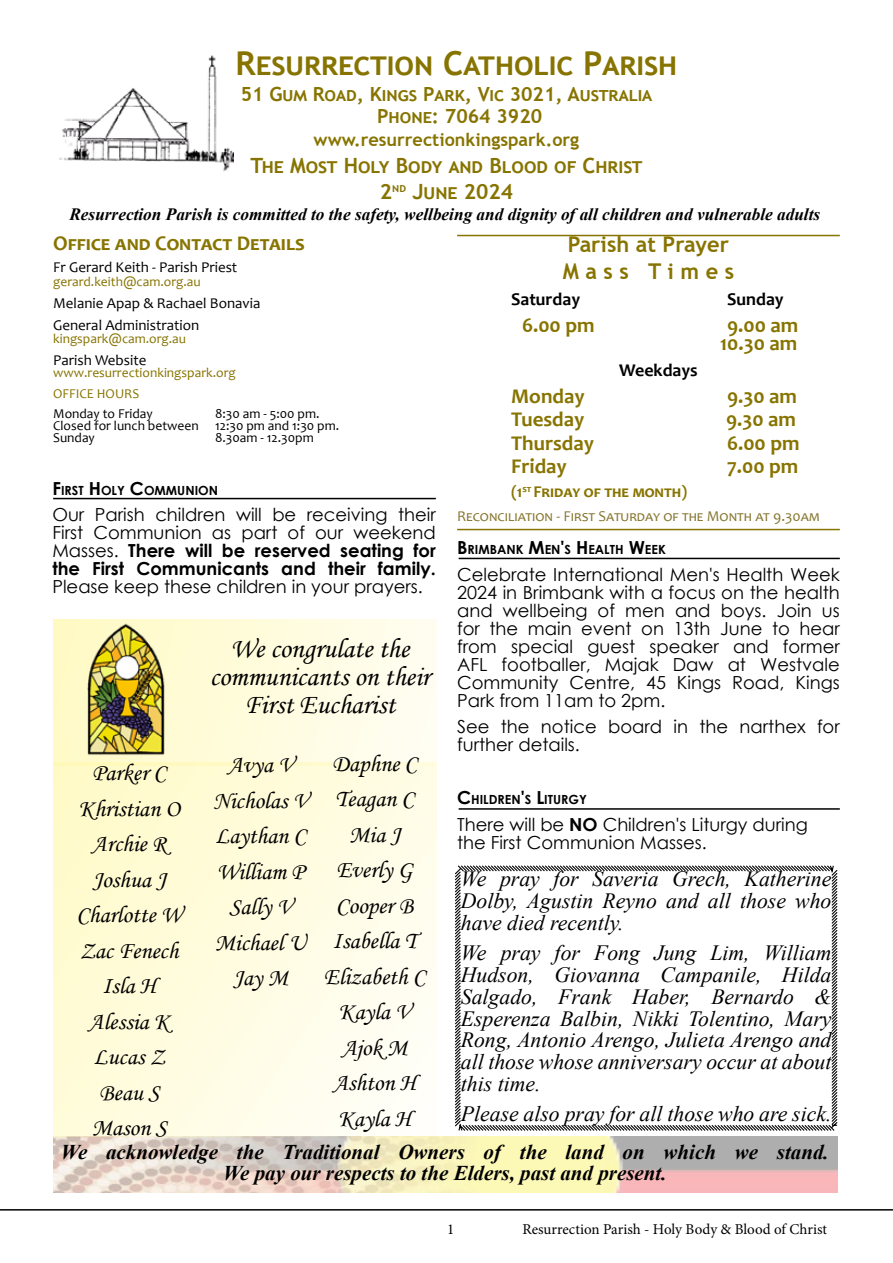
<style>
.page{position:relative;width:893px;height:1263px;background:#fff}
.page>*{position:absolute;margin:0;border:0;box-sizing:border-box;transform-origin:0 0}
.t1{font:700 33px "Trebuchet MS";color:#877400}
.t2{font:27.75px/27.8px "Monotype Corsiva";color:#000;text-align:center}
.t3{font:24px/35.5px "Monotype Corsiva";color:#000;text-align:center}
.t4{font:italic 21.75px/21.8px "Times New Roman";color:#000;text-align:justify}
.t5{font:700 21.75px/26.5px "Trebuchet MS";color:#877400}
.t6{font:italic 700 21px/21px "Times New Roman";color:#000;text-align:center}
.t7{font:700 21px/18px "Candara";color:#877400;text-align:center}
.t8{font:700 21px/26.5px "Trebuchet MS";color:#877400;text-align:center}
.t9{font:700 19.5px/22.4px "Trebuchet MS";color:#877400}
.t10{font:18px/18px "Century Gothic";color:#000;text-align:justify}
.t11{font:700 18px "Trebuchet MS";color:#877400}
.t12{font:700 18px "Candara";color:#000}
.t13{font:italic 700 17.25px "Times New Roman";color:#000}
.t14{font:700 16.5px "Candara";letter-spacing:.025em;color:#877400}
.t15{font:15px/22px "Candara";color:#000}
.t16{font:15px "Candara";color:#86762e}
.t17{font:15px "Minion Pro";color:#000}
.t18{font:13.5px/12px "Candara";color:#000}
.t19{font:13.5px/20.5px "Candara";color:#877400}
.t20{font:700 12.6px "Century Gothic";color:#000}
.s1{color:#86752d}
.s2{font-size:18px}
.s3{font-weight:700}
</style>
<div class="page">
<hr style="left:0;top:1209px;width:893px;height:1px;background:#000">
<img style="left:53px;top:1137px;width:785px;height:55px">
<img style="left:59px;top:55px;width:175px;height:116px">
<hr style="left:457px;top:529px;width:383px;height:1px;background:#877400">
<hr style="left:457px;top:235px;width:383px;height:1px;background:#877400">
<svg style="left:455px;top:865px;width:383px;height:266px"></svg>
<hr style="left:53px;top:498px;width:383px;height:1px;background:#000">
<hr style="left:459px;top:558px;width:381px;height:1px;background:#000">
<hr style="left:459px;top:808px;width:381px;height:2px;background:#000">
<div style="left:53px;top:763px;width:383px;height:374px;background:linear-gradient(to right,#fffbd0,#fffdf1)"></div>
<div style="left:53px;top:620px;width:383px;height:146px;background:linear-gradient(to right,#fff9b8,#fffef5)"></div>
<img style="left:76px;top:619px;width:98px;height:144px">
<h1 class="t1" style="left:236px;top:42px;width:443px">Resurrection Catholic Parish</h1>
<p class="t9" style="left:377px;top:83px;width:277px;text-indent:-136px">51 Gum Road, Kings Park, Vic 3021, Australia<br>Phone: 7064 3920</p>
<p class="t11" style="left:314px;top:128px;width:267px">www.resurrectionkingspark.org</p>
<p class="t8" style="left:250px;top:152px;width:391px">The Most Holy Body and Blood of Christ<br>2<sup>nd</sup> June 2024</p>
<p class="t13" style="left:69px;top:202px;width:752px">Resurrection Parish is committed to the safety, wellbeing and dignity of all children and vulnerable adults</p>
<p class="t7" style="left:53px;top:234px;width:253px">Office and Contact Details</p>
<p class="t15" style="left:53px;top:256px;width:186px">Fr Gerard Keith - Parish Priest</p>
<p class="t19" style="left:53px;top:271px;width:149px">gerard.keith@cam.org.au</p>
<p class="t15" style="left:53px;top:291px;width:209px">Melanie Apap &amp; Rachael Bonavia<br>General Administration</p>
<p class="t19" style="left:53px;top:328px;width:134px">kingspark@cam.org.au</p>
<p class="t15" style="left:53px;top:349px;width:95px">Parish Website</p>
<p class="t19" style="left:53px;top:362px;width:184px">www.resurrectionkingspark.org<br>OFFICE HOURS</p>
<p class="t18" style="left:53px;top:407px;width:101px">Monday to Friday</p>
<p class="t5" style="left:563px;top:231px;width:173px">Parish at Prayer<br>M a s s T i m e s</p>
<p class="t12" style="left:511px;top:288px;width:70px">Saturday</p>
<p class="t12" style="left:727px;top:288px;width:58px">Sunday</p>
<p class="t7" style="left:522px;top:316px;width:74px">6.00 pm</p>
<p class="t7" style="left:720px;top:316px;width:80px">9.00 am<br>10.30 am</p>
<p class="t12" style="left:619px;top:359px;width:80px">Weekdays</p>
<p class="t7" style="left:511px;top:387px;width:75px">Monday</p>
<p class="t7" style="left:727px;top:387px;width:71px">9.30 am</p>
<p class="t7" style="left:511px;top:410px;width:75px">Tuesday</p>
<p class="t7" style="left:726px;top:410px;width:71px">9.30 am</p>
<p class="t7" style="left:511px;top:434px;width:84px">Thursday</p>
<p class="t7" style="left:727px;top:434px;width:74px">6.00 pm</p>
<p class="t7" style="left:511px;top:457px;width:57px">Friday</p>
<p class="t7" style="left:727px;top:457px;width:73px">7.00 pm</p>
<p class="t14" style="left:511px;top:481px;width:178px">(1<sup>st</sup> Friday of the month)</p>
<p class="t16" style="left:457px;top:506px;width:364px">Reconciliation - First Saturday of the Month at <span class="s1">9.30am</span></p>
<p class="t18" style="left:53px;top:407px;width:288px;text-indent:162px">8:30 am - 5:00 pm.<br>Closed for lunch between 12:30 pm and 1:30 pm.<br>Sunday</p>
<p class="t18" style="left:215px;top:431px;width:100px">8.30am - 12.30pm</p>
<p class="t20" style="left:52px;top:480px;width:167px"><span class="s2">F</span>IRST <span class="s2">H</span>OLY <span class="s2">C</span>OMMUNION</p>
<p class="t10" style="left:52px;top:505px;width:385px">Our Parish children will be receiving their First Communion as part of our weekend Masses. <span class="s3">There will be reserved seating for the First Communicants and their family.</span></p>
<p class="t10" style="left:52px;top:577px;width:372px">Please keep these children in your prayers.</p>
<p class="t20" style="left:457px;top:540px;width:210px"><span class="s2">B</span>RIMBANK <span class="s2">M</span>EN<span class="s2">'</span>S <span class="s2">H</span>EALTH <span class="s2">W</span>EEK</p>
<p class="t10" style="left:457px;top:565px;width:384px">Celebrate International Men's Health Week 2024 in Brimbank with a focus on the health and wellbeing of men and boys. Join us for the main event on 13th June to hear from special guest speaker and former AFL footballer, Majak Daw at Westvale Community Centre, 45 Kings Road, Kings Park from 11am to 2pm.</p>
<p class="t10" style="left:457px;top:717px;width:384px">See the notice board in the narthex for further details.</p>
<p class="t20" style="left:457px;top:790px;width:131px"><span class="s2">C</span>H ILDREN<span class="s2">'</span>S <span class="s2">L</span>ITURGY</p>
<p class="t10" style="left:457px;top:815px;width:352px">There will be <span class="s3">NO</span> Children's Liturgy during the First Communion Masses.</p>
<h2 class="t2" style="left:210px;top:635px;width:222px">We congrulate the communicants on their<br>First Eucharist</h2>
<h3 class="t3" style="left:76px;top:755px;width:107px">Parker C<br>Khristian O<br>Archie R<br>Joshua J<br>Charlotte W<br>Zac Fenech<br>Isla H<br>Alessia K<br>Lucas Z<br>Beau S<br>Mason S</h3>
<h3 class="t3" style="left:213px;top:747px;width:97px">Avya V<br>Nicholas V<br>Laythan C<br>William P<br>Sally V<br>Michael U<br>Jay M</h3>
<h3 class="t3" style="left:324px;top:746px;width:103px">Daphne C<br>Teagan C<br>Mia J<br>Everly G<br>Cooper B<br>Isabella T<br>Elizabeth C<br>Kayla V<br>Ajok M<br>Ashton H<br>Kayla H</h3>
<p class="t4" style="left:461px;top:868px;width:372px">We pray for Saveria Grech, Katherine Dolby, Agustin Reyno and all those who have died recently.</p>
<p class="t4" style="left:461px;top:941px;width:372px">We pray for Fong Jung Lim, William Hudson, Giovanna Campanile, Hilda Salgado, Frank Haber, Bernardo &amp; Esperenza Balbin, Nikki Tolentino, Mary Rong, Antonio Arengo, Julieta Arengo and all those whose anniversary occur at about this time.</p>
<p class="t4" style="left:461px;top:1102px;width:372px">Please also pray for all those who are sick.</p>
<p class="t6" style="left:61px;top:1141px;width:769px">We acknowledge the Traditional Owners of the land on which we stand.<br>We pay our respects to the Elders, past and present.</p>
<p class="t17" style="left:447px;top:1219px;width:9px">1</p>
<p class="t17" style="left:522px;top:1219px;width:306px">Resurrection Parish - Holy Body &amp; Blood of Christ</p>
</div>
